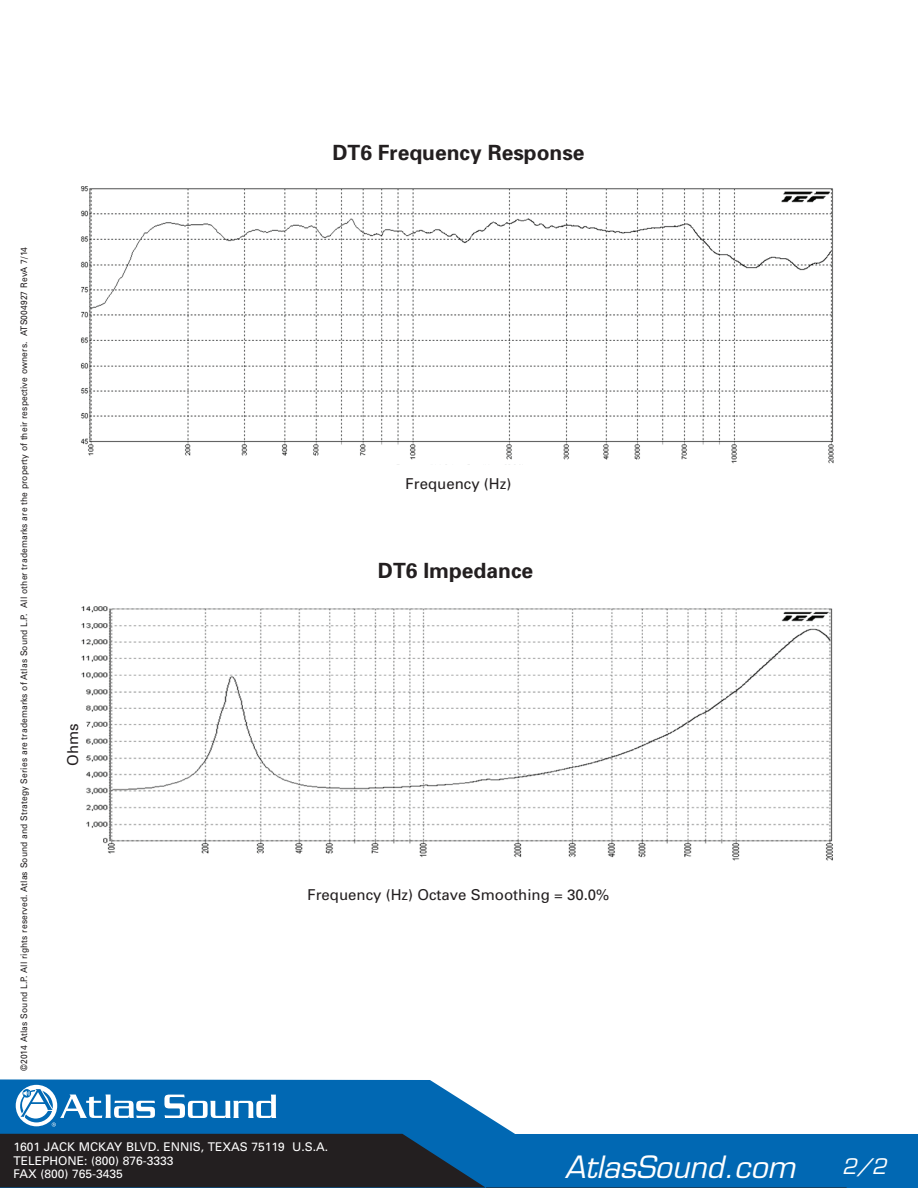
<style>
.page{position:relative;width:918px;height:1188px;background:#fff}
.page>*{position:absolute;margin:0;border:0;box-sizing:border-box;transform-origin:0 0}
.t1{font:italic 30px "Eurostile LT Std";color:#fff}
.t2{font:700 21px "Univers";color:#231f20}
.t3{font:italic 21px "Eurostile LT Std";color:#fff}
.t4{font:15px "Univers";color:#231f20}
.t5{font:12px/13.5px "Univers";color:#fff}
.t6{font:9px "Univers";letter-spacing:.015em;color:#231f20;scale:.94 1}
</style>
<div class="page">
<svg style="left:0;top:1079px;width:918px;height:109px"></svg>
<svg style="left:0;top:1134px;width:847px;height:54px;background:#124165"></svg>
<svg style="left:164px;top:1095px;width:112px;height:23px"></svg>
<svg style="left:15px;top:1084px;width:43px;height:43px"></svg>
<div style="left:16px;top:1085px;width:41px;height:41px;background:#fff;border-radius:50%"></div>
<svg style="left:19px;top:1087px;width:136px;height:40px"></svg>
<img style="left:81px;top:187px;width:753px;height:277px">
<img style="left:81px;top:606px;width:752px;height:255px">
<p class="t6" style="left:19px;top:1071px;width:878px;rotate:-90deg">©2014 Atlas Sound L.P. All rights reserved. Atlas Sound and Strategy Series are trademarks of Atlas Sound L.P. All other trademarks are the property of their respective owners. ATS004927 RevA 7/14</p>
<p class="t4" style="left:64px;top:766px;width:44px;rotate:-90deg">Ohms</p>
<p class="t2" style="left:332px;top:139px;width:254px">DT6 Frequency Response</p>
<p class="t4" style="left:406px;top:475px;width:107px">Frequency (Hz)</p>
<p class="t2" style="left:378px;top:557px;width:157px">DT6 Impedance</p>
<p class="t4" style="left:307px;top:886px;width:304px">Frequency (Hz) Octave Smoothing = 30.0%</p>
<h3 class="t5" style="left:14px;top:1140px;width:316px">1601 JACK MCKAY BLVD. ENNIS, TEXAS 75119 U.S.A.<br>TELEPHONE: (800) 876-3333<br>FAX (800) 765-3435</h3>
<h1 class="t1" style="left:565px;top:1149px;width:232px">AtlasSound.com</h1>
<h2 class="t3" style="left:842px;top:1154px;width:46px">2/2</h2>
</div>
